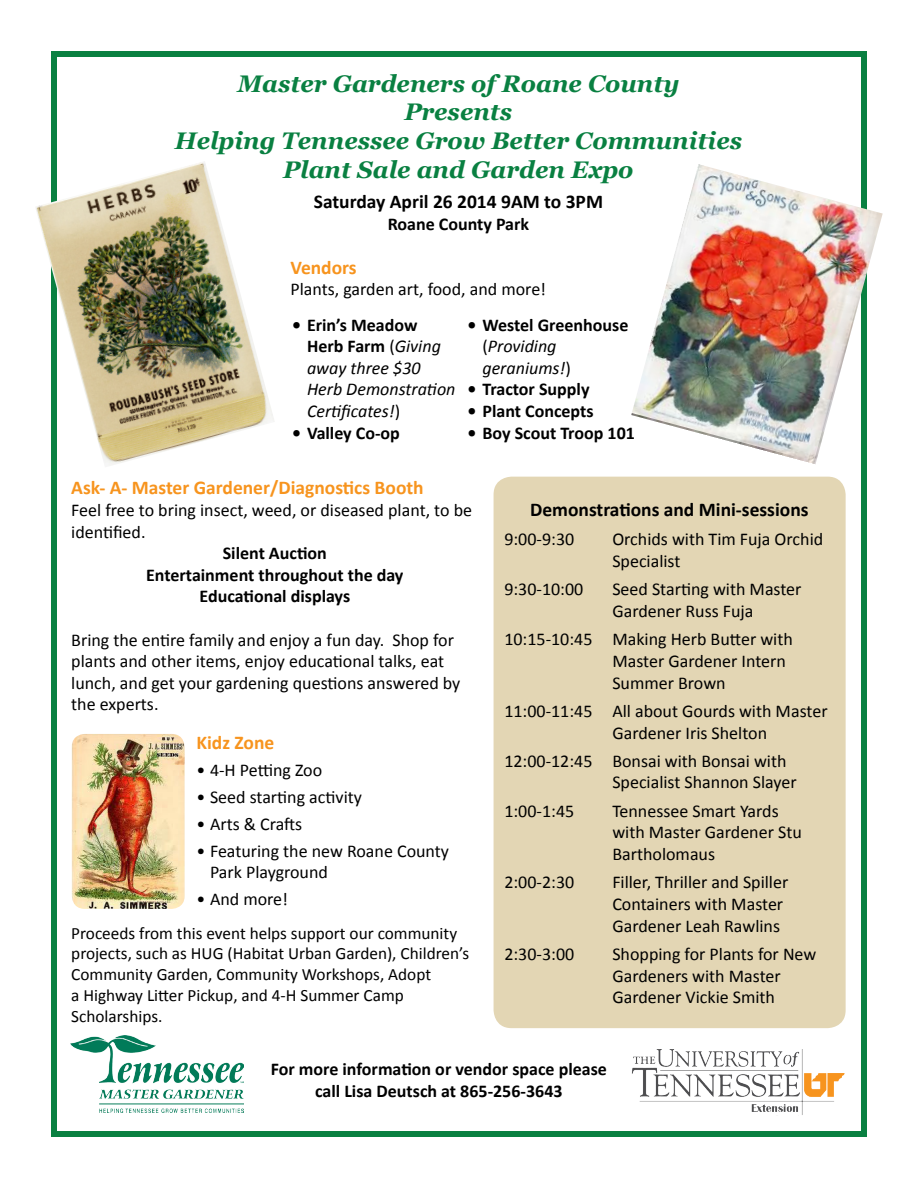
<style>
.page{position:relative;width:918px;height:1188px;background:#fff}
.page>*{position:absolute;margin:0;border:0;box-sizing:border-box;transform-origin:0 0}
.t1{font:italic 700 24px/28.8px "Georgia";color:#098041;text-align:center}
.t2{font:700 19.5px "Calibri";color:#000}
.t3{font:700 19.5px "Calibri";color:#f7941e}
.t4{font:18px/21.6px "Calibri";color:#000}
.t5{font:700 18px/21.6px "Calibri";color:#000;text-align:center}
.t6{font:italic 18px/21.6px "Calibri";color:#000}
.t7{font:17.25px/20.7px "Calibri";color:#000}
.s1{font-weight:700;font-style:normal}
.s2{font-style:normal}
</style>
<div class="page">
<div style="left:51px;top:51px;width:816px;height:1086px;border:6px solid #098041"></div>
<img style="left:36px;top:161px;width:238px;height:306px">
<img style="left:72px;top:734px;width:113px;height:175px">
<img style="left:632px;top:1049px;width:213px;height:66px">
<img style="left:70px;top:1036px;width:173px;height:76px">
<img style="left:631px;top:164px;width:252px;height:300px">
<div style="left:494px;top:477px;width:352px;height:551px;background:#e3d6b4;border-radius:18px"></div>
<h1 class="t1" style="left:175px;top:69px;width:569px">Master Gardeners of Roane County<br>Presents<br>Helping Tennessee Grow Better Communities<br>Plant Sale and Garden Expo</h1>
<p class="t2" style="left:314px;top:189px;width:291px">Saturday April 26 2014 9AM to 3PM</p>
<p class="t5" style="left:388px;top:213px;width:143px">Roane County Park</p>
<p class="t3" style="left:291px;top:255px;width:68px">Vendors</p>
<p class="t4" style="left:291px;top:278px;width:257px">Plants, garden art, food, and more!</p>
<p class="t6" style="left:307px;top:313px;width:150px;text-indent:-15px"><span class="s1">• Erin’s Meadow<br>Herb Farm</span> <span class="s2">(</span>Giving away three $30<br>Herb Demonstration<br>Certificates!<span class="s2">)</span></p>
<p class="t5" style="left:292px;top:422px;width:109px">• Valley Co-op</p>
<p class="t6" style="left:482px;top:313px;width:147px;text-indent:-15px"><span class="s1">• Westel Greenhouse </span><span class="s2">(</span>Providing geraniums!<span class="s2">)</span></p>
<p class="t5" style="left:467px;top:379px;width:124px">• Tractor Supply</p>
<p class="t5" style="left:467px;top:400px;width:128px">• Plant Concepts</p>
<p class="t5" style="left:467px;top:422px;width:169px">• Boy Scout Troop 101</p>
<p class="t3" style="left:71px;top:476px;width:354px">Ask- A- Master Gardener/Diagnostics Booth</p>
<p class="t4" style="left:71px;top:499px;width:402px">Feel free to bring insect, weed, or diseased plant, to be identified.</p>
<p class="t5" style="left:146px;top:542px;width:259px">Silent Auction<br>Entertainment throughout the day<br>Educational displays</p>
<p class="t4" style="left:71px;top:629px;width:391px">Bring the entire family and enjoy a fun day. Shop for plants and other items, enjoy educational talks, eat lunch, and get your gardening questions answered by the experts.</p>
<p class="t3" style="left:196px;top:730px;width:79px">Kidz Zone</p>
<p class="t4" style="left:196px;top:759px;width:127px">• 4-H Petting Zoo</p>
<p class="t4" style="left:196px;top:786px;width:167px">• Seed starting activity</p>
<p class="t4" style="left:196px;top:813px;width:107px">• Arts &amp; Crafts</p>
<p class="t4" style="left:210px;top:840px;width:241px;text-indent:-14px">• Featuring the new Roane County<br>Park Playground</p>
<p class="t4" style="left:196px;top:888px;width:93px">• And more!</p>
<p class="t7" style="left:71px;top:923px;width:399px">Proceeds from this event helps support our community projects, such as HUG (Habitat Urban Garden), Children’s Community Garden, Community Workshops, Adopt<br>a Highway Litter Pickup, and 4-H Summer Camp Scholarships.</p>
<p class="t2" style="left:530px;top:497px;width:280px">Demonstrations and Mini-sessions</p>
<p class="t4" style="left:504px;top:529px;width:71px">9:00-9:30</p>
<p class="t4" style="left:612px;top:529px;width:212px">Orchids with Tim Fuja Orchid<br>Specialist</p>
<p class="t4" style="left:504px;top:579px;width:81px">9:30-10:00</p>
<p class="t4" style="left:612px;top:579px;width:191px">Seed Starting with Master<br>Gardener Russ Fuja</p>
<p class="t4" style="left:612px;top:629px;width:182px;text-indent:-108px">10:15-10:45 Making Herb Butter with<br>Master Gardener Intern<br>Summer Brown</p>
<p class="t4" style="left:612px;top:700px;width:217px;text-indent:-108px">11:00-11:45 All about Gourds with Master<br>Gardener Iris Shelton</p>
<p class="t4" style="left:612px;top:750px;width:186px;text-indent:-108px">12:00-12:45 Bonsai with Bonsai with<br>Specialist Shannon Slayer</p>
<p class="t4" style="left:504px;top:800px;width:71px">1:00-1:45</p>
<p class="t4" style="left:612px;top:800px;width:191px">Tennessee Smart Yards with Master Gardener Stu<br>Bartholomaus</p>
<p class="t4" style="left:504px;top:872px;width:71px">2:00-2:30</p>
<p class="t4" style="left:612px;top:872px;width:178px">Filler, Thriller and Spiller<br>Containers with Master<br>Gardener Leah Rawlins</p>
<p class="t4" style="left:504px;top:943px;width:71px">2:30-3:00</p>
<p class="t4" style="left:612px;top:943px;width:206px">Shopping for Plants for New<br>Gardeners with Master<br>Gardener Vickie Smith</p>
<p class="t5" style="left:271px;top:1058px;width:338px">For more information or vendor space please call Lisa Deutsch at 865-256-3643</p>
</div>
